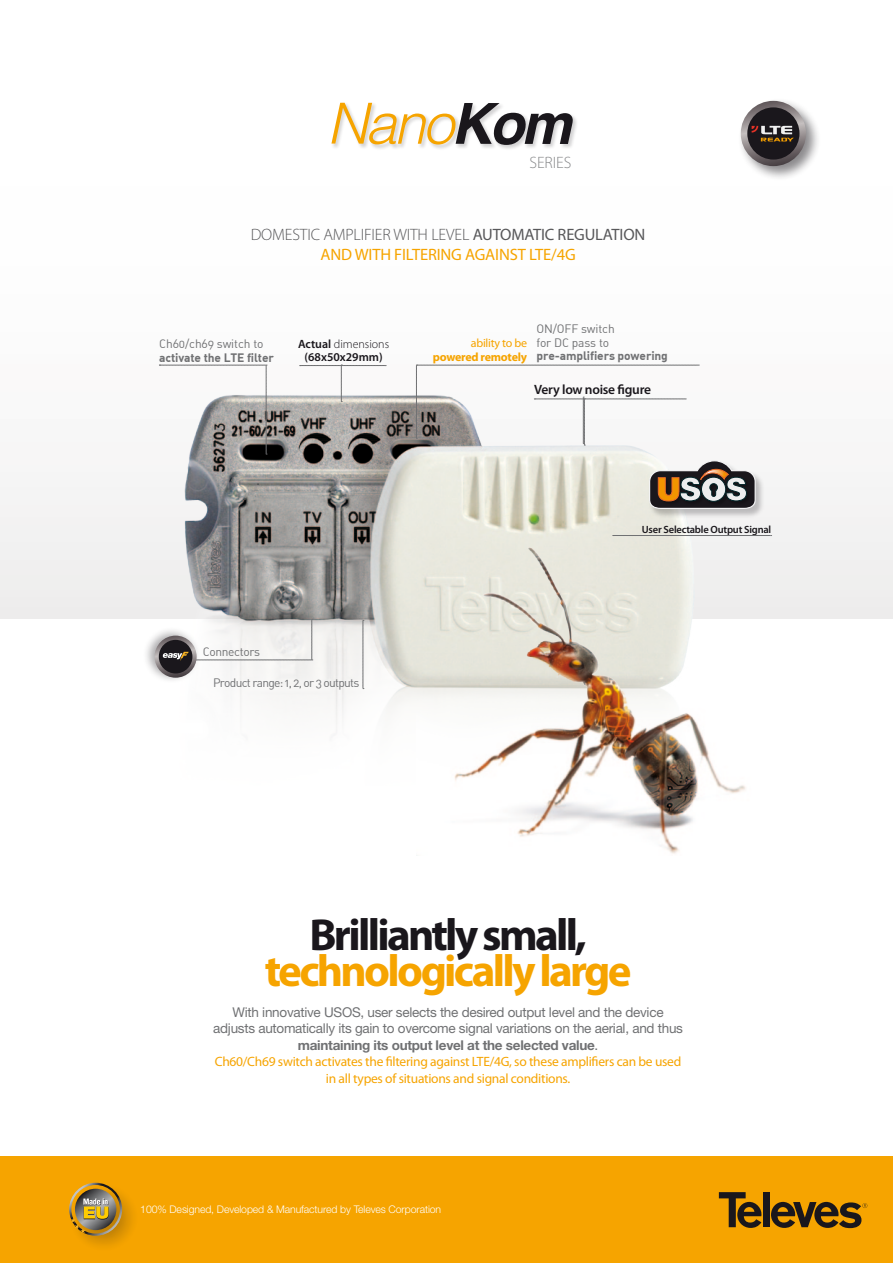
<style>
.page{position:relative;width:893px;height:1263px;background:#fff}
.page>*{position:absolute;margin:0;border:0;box-sizing:border-box;transform-origin:0 0}
.t1{font:700 45px "Myriad Pro";letter-spacing:-.06em;color:#f6a400}
.t2{font:700 45px "Myriad Pro";letter-spacing:-.06em;color:#1a171c}
.t3{font:16.5px/19.8px "Myriad Pro";letter-spacing:-.01em;color:#f6a400;text-align:center}
.t4{font:300 16.5px "Myriad Pro";letter-spacing:-.01em;color:#87888a}
.t5{font:13.5px/16.5px "Helvetica Neue";letter-spacing:-.02em;color:#707173;text-align:center}
.t6{font:13.5px/16.5px "Myriad Pro";letter-spacing:-.02em;color:#f6a400;text-align:center}
.t7{font:600 13.5px "Myriad Pro";letter-spacing:-.02em;color:#1a171c}
.t8{font:700 12px "DIN Alternate";letter-spacing:-.01em;color:#707173}
.t9{font:12px/13.5px "DIN Alternate";letter-spacing:-.01em;color:#707173}
.t10{font:600 12px/13.5px "Myriad Pro";color:#1a171c;text-align:center}
.t11{font:12px "DIN Alternate";letter-spacing:-.06em;color:#707173}
.t12{font:700 12px "Myriad Pro";letter-spacing:-.02em;color:#f6a400}
.t13{font:12px "Myriad Pro";letter-spacing:-.02em;color:#f6a400}
.t14{font:12px "DIN Alternate";letter-spacing:-.03em;color:#707173}
.t15{font:300 10.5px "Helvetica Neue";letter-spacing:-.01em;color:#fff}
.t16{font:600 10.5px "Myriad Pro";letter-spacing:-.02em;color:#1a171c}
.s1{font-weight:300;color:#58585a}
.s2{color:#58585a}
.s3{font-weight:300}
.s4{font-weight:700}
</style>
<div class="page">
<div style="left:0;top:0;width:893px;height:619px;background:linear-gradient(to bottom,#fff,#f1f0f0)"></div>
<hr style="left:0;top:0;width:210px;height:2px;background:#fff">
<div style="left:0;top:1157px;width:893px;height:106px;background:#f6a400"></div>
<svg style="left:719px;top:1192px;width:43px;height:36px"></svg>
<svg style="left:771px;top:1201px;width:96px;height:27px"></svg>
<div style="left:763px;top:1192px;width:6px;height:35px;background:#1a171c"></div>
<img style="left:330px;top:101px;width:49px;height:49px">
<img style="left:367px;top:145px;width:36px;height:6px">
<img style="left:396px;top:145px;width:29px;height:5px">
<img style="left:425px;top:145px;width:29px;height:6px">
<img style="left:454px;top:101px;width:52px;height:50px">
<img style="left:492px;top:145px;width:40px;height:7px">
<img style="left:523px;top:111px;width:56px;height:40px">
<svg style="left:331px;top:103px;width:242px;height:42px"></svg>
<div style="left:738px;top:98px;width:83px;height:83px;background:#1a171c;opacity:.5"></div>
<svg style="left:741px;top:101px;width:65px;height:65px"></svg>
<div style="left:747px;top:107px;width:52px;height:53px;background:#1a171c;border-radius:50%"></div>
<svg style="left:752px;top:126px;width:42px;height:15px"></svg>
<div style="left:70px;top:1183px;width:69px;height:69px;background:#1a171c;opacity:.25"></div>
<svg style="left:69px;top:1183px;width:53px;height:53px"></svg>
<img style="left:159px;top:377px;width:589px;height:348px">
<svg style="left:159px;top:365px;width:108px;height:90px"></svg>
<img style="left:647px;top:458px;width:120px;height:62px">
<svg style="left:648px;top:460px;width:108px;height:49px"></svg>
<svg style="left:363px;top:620px;width:1px;height:69px"></svg>
<img style="left:416px;top:535px;width:338px;height:319px">
<div style="left:143px;top:626px;width:57px;height:58px;background:#1a171c;opacity:.36"></div>
<svg style="left:155px;top:636px;width:42px;height:42px"></svg>
<div style="left:159px;top:640px;width:33px;height:33px;background:#1a171c;border-radius:50%"></div>
<svg style="left:159px;top:619px;width:154px;height:42px"></svg>
<svg style="left:416px;top:365px;width:283px;height:81px"></svg>
<svg style="left:300px;top:365px;width:86px;height:37px"></svg>
<svg style="left:613px;top:535px;width:159px;height:1px"></svg>
<p class="t4" style="left:530px;top:152px;width:43px">SERIES</p>
<p class="t3" style="left:251px;top:224px;width:396px"><span class="s1">DOMESTIC AMPLIFIER WITH LEVEL</span> <span class="s2">AUTOMATIC REGULATION<br></span>AND WITH FILTERING AGAINST LTE/4G</p>
<p class="t9" style="left:159px;top:336px;width:106px">Ch60/ch69 switch to</p>
<p class="t8" style="left:159px;top:350px;width:116px">activate the LTE filter</p>
<p class="t10" style="left:298px;top:337px;width:93px">Actual <span class="s3">dimensions </span>(68x50x29mm)</p>
<p class="t13" style="left:471px;top:336px;width:58px">ability to be</p>
<p class="t12" style="left:433px;top:349px;width:96px">powered remotely</p>
<p class="t9" style="left:536px;top:322px;width:80px">ON/OFF switch for DC pass to</p>
<p class="t8" style="left:536px;top:348px;width:133px">pre-amplifiers powering</p>
<p class="t7" style="left:534px;top:381px;width:118px">Very low noise figure</p>
<p class="t16" style="left:642px;top:523px;width:131px">User Selectable Output Signal</p>
<p class="t14" style="left:203px;top:644px;width:59px">Connectors</p>
<p class="t11" style="left:213px;top:675px;width:148px">Product range: 1, 2, or 3 outputs</p>
<h1 class="t2" style="left:309px;top:905px;width:279px">Brilliantly small,</h1>
<h1 class="t1" style="left:265px;top:941px;width:368px">technologically large</h1>
<p class="t5" style="left:213px;top:1004px;width:471px">With innovative USOS, user selects the desired output level and the device adjusts automatically its gain to overcome signal variations on the aerial, and thus <span class="s4">maintaining its output level at the selected value</span>.</p>
<p class="t6" style="left:215px;top:1053px;width:468px">Ch60/Ch69 switch activates the filtering against LTE/4G, so these amplifiers can be used in all types of situations and signal conditions.</p>
<p class="t15" style="left:140px;top:1202px;width:302px">100% Designed, Developed &amp; Manufactured by Televes Corporation</p>
</div>
